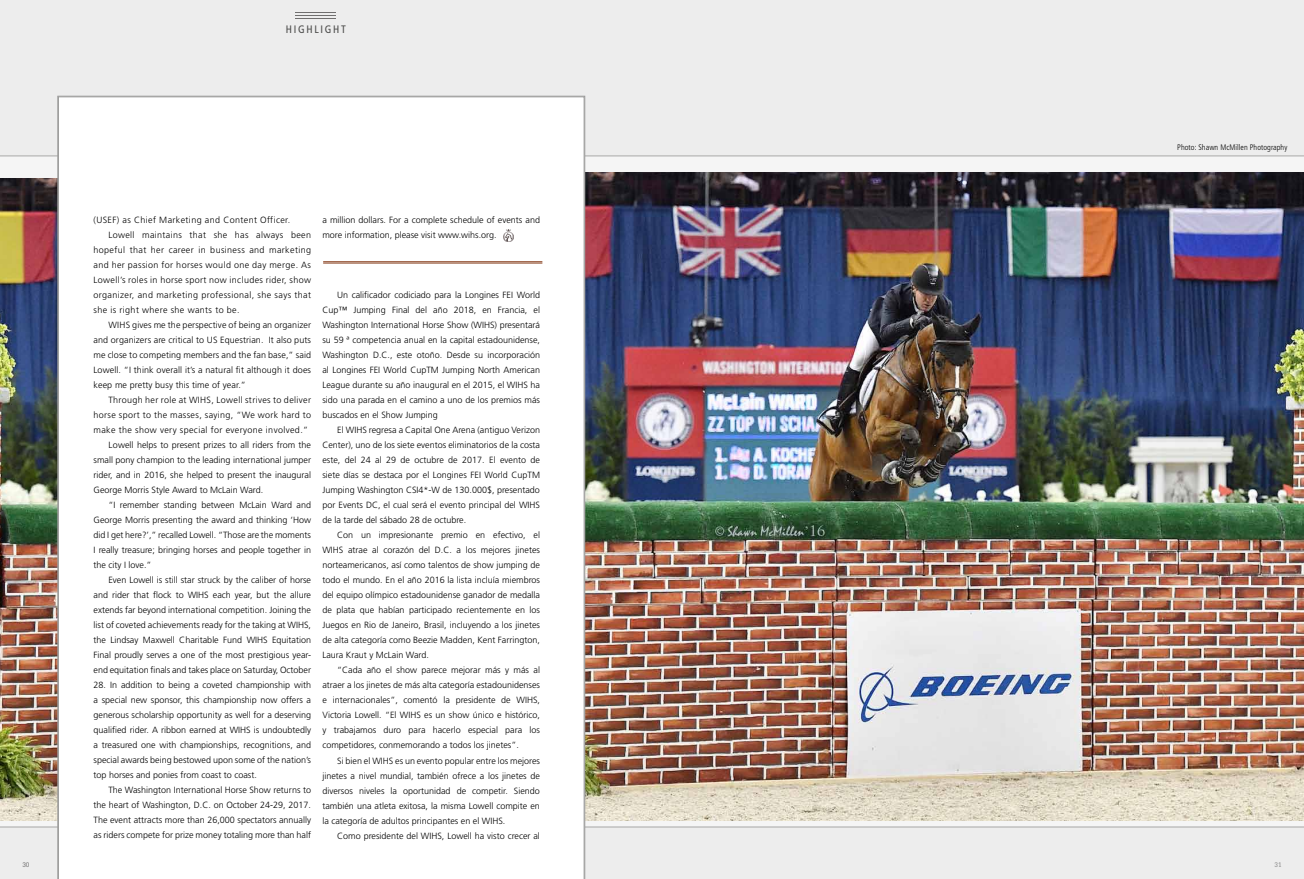
<style>
.page{position:relative;width:1304px;height:879px;background:#ededed}
.page>*{position:absolute;margin:0;border:0;box-sizing:border-box;transform-origin:0 0}
.t1{font:condensed 10.8px "Frutiger";letter-spacing:.16em;color:#4a4a49}
.t2{font:300 9px/15px "Frutiger";color:#000;text-align:justify}
.t3{font:300 9px "Frutiger";letter-spacing:.04em;color:#000}
.t4{font:300 condensed 8px "Frutiger";letter-spacing:.01em;color:#000}
.t5{font:6.5px "Glypha";color:#706f6f}
.t6{font:6.5px "Glypha";color:#878787}
</style>
<div class="page">
<hr style="left:296px;top:15px;width:40px;height:1px;background:#706f6f">
<hr style="left:296px;top:18px;width:40px;height:1px;background:#706f6f">
<hr style="left:296px;top:12px;width:40px;height:1px;background:#706f6f">
<img style="left:0;top:179px;width:874px;height:642px">
<img style="left:585px;top:173px;width:719px;height:647px">
<div style="left:58px;top:97px;width:526px;height:782px;background:#fff"></div>
<hr style="left:323px;top:261px;width:219px;height:1px;background:#88401e">
<hr style="left:323px;top:263px;width:219px;height:1px;background:#88401e">
<svg style="left:503px;top:229px;width:10px;height:13px"></svg>
<p class="t1" style="left:286px;top:23px;width:62px">highlight</p>
<p class="t3" style="left:94px;top:215px;width:198px">(USEF) as Chief Marketing and Content Officer.</p>
<p class="t3" style="left:108px;top:230px;width:204px">Lowell maintains that she has always been</p>
<p class="t3" style="left:94px;top:245px;width:219px">hopeful that her career in business and marketing</p>
<p class="t3" style="left:94px;top:260px;width:219px">and her passion for horses would one day merge. As</p>
<p class="t3" style="left:94px;top:275px;width:219px">Lowell’s roles in horse sport now includes rider, show</p>
<p class="t3" style="left:94px;top:290px;width:219px">organizer, and marketing professional, she says that</p>
<p class="t3" style="left:94px;top:305px;width:148px">she is right where she wants to be.</p>
<p class="t2" style="left:108px;top:317px;width:204px">WIHS gives me the perspective of being an organizer</p>
<p class="t2" style="left:94px;top:332px;width:219px">and organizers are critical to US Equestrian. It also puts</p>
<p class="t2" style="left:94px;top:347px;width:219px">me close to competing members and the fan base,” said</p>
<p class="t2" style="left:94px;top:362px;width:219px">Lowell. “I think overall it’s a natural fit although it does</p>
<p class="t2" style="left:94px;top:377px;width:154px">keep me pretty busy this time of year.”</p>
<p class="t3" style="left:108px;top:395px;width:204px">Through her role at WIHS, Lowell strives to deliver</p>
<p class="t3" style="left:94px;top:410px;width:219px">horse sport to the masses, saying, “We work hard to</p>
<p class="t3" style="left:94px;top:425px;width:216px">make the show very special for everyone involved.”</p>
<p class="t2" style="left:108px;top:437px;width:204px">Lowell helps to present prizes to all riders from the</p>
<p class="t2" style="left:94px;top:452px;width:219px">small pony champion to the leading international jumper</p>
<p class="t2" style="left:94px;top:467px;width:219px">rider, and in 2016, she helped to present the inaugural</p>
<p class="t2" style="left:94px;top:482px;width:171px">George Morris Style Award to McLain Ward.</p>
<p class="t2" style="left:108px;top:497px;width:204px">“I remember standing between McLain Ward and</p>
<p class="t2" style="left:94px;top:512px;width:219px">George Morris presenting the award and thinking ‘How</p>
<p class="t2" style="left:94px;top:527px;width:219px">did I get here?’,” recalled Lowell. “Those are the moments</p>
<p class="t2" style="left:94px;top:542px;width:219px">I really treasure; bringing horses and people together in</p>
<p class="t2" style="left:94px;top:557px;width:59px">the city I love.”</p>
<p class="t2" style="left:108px;top:573px;width:204px">Even Lowell is still star struck by the caliber of horse</p>
<p class="t2" style="left:94px;top:588px;width:219px">and rider that flock to WIHS each year, but the allure</p>
<p class="t2" style="left:94px;top:603px;width:219px">extends far beyond international competition. Joining the</p>
<p class="t2" style="left:94px;top:618px;width:219px">list of coveted achievements ready for the taking at WIHS,</p>
<p class="t2" style="left:94px;top:633px;width:219px">the Lindsay Maxwell Charitable Fund WIHS Equitation</p>
<p class="t2" style="left:94px;top:648px;width:219px">Final proudly serves a one of the most prestigious year-</p>
<p class="t2" style="left:94px;top:663px;width:219px">end equitation finals and takes place on Saturday, October</p>
<p class="t2" style="left:94px;top:678px;width:219px">28. In addition to being a coveted championship with a special new sponsor, this championship now offers a generous scholarship opportunity as well for a deserving qualified rider. A ribbon earned at WIHS is undoubtedly a treasured one with championships, recognitions, and special awards being bestowed upon some of the nation’s top horses and ponies from coast to coast.</p>
<p class="t2" style="left:94px;top:783px;width:219px;text-indent:15px">The Washington International Horse Show returns to the heart of Washington, D.C. on October 24-29, 2017.<br>The event attracts more than 26,000 spectators annually as riders compete for prize money totaling more than half</p>
<p class="t2" style="left:322px;top:213px;width:219px">a million dollars. For a complete schedule of events and more information, please visit www.wihs.org.</p>
<p class="t2" style="left:322px;top:288px;width:219px;text-indent:15px">Un calificador codiciado para la Longines FEI World Cup™ Jumping Final del año 2018, en Francia, el Washington International Horse Show (WIHS) presentará su 59 ª competencia anual en la capital estadounidense, Washington D.C., este otoño. Desde su incorporación al Longines FEI World CupTM Jumping North American League durante su año inaugural en el 2015, el WIHS ha sido una parada en el camino a uno de los premios más buscados en el Show Jumping</p>
<p class="t2" style="left:322px;top:423px;width:219px;text-indent:15px">El WIHS regresa a Capital One Arena (antiguo Verizon Center), uno de los siete eventos eliminatorios de la costa este, del 24 al 29 de octubre de 2017. El evento de siete días se destaca por el Longines FEI World CupTM Jumping Washington CSI4*-W de 130.000$, presentado por Events DC, el cual será el evento principal del WIHS de la tarde del sábado 28 de octubre.</p>
<p class="t2" style="left:322px;top:528px;width:219px;text-indent:15px">Con un impresionante premio en efectivo, el WIHS atrae al corazón del D.C. a los mejores jinetes norteamericanos, así como talentos de show jumping de todo el mundo. En el año 2016 la lista incluía miembros del equipo olímpico estadounidense ganador de medalla de plata que habían participado recientemente en los Juegos en Rio de Janeiro, Brasil, incluyendo a los jinetes de alta categoría como Beezie Madden, Kent Farrington, Laura Kraut y McLain Ward.</p>
<p class="t2" style="left:322px;top:663px;width:219px;text-indent:15px">“Cada año el show parece mejorar más y más al atraer a los jinetes de más alta categoría estadounidenses e internacionales”, comentó la presidente de WIHS, Victoria Lowell. “El WIHS es un show único e histórico, y trabajamos duro para hacerlo especial para los competidores, conmemorando a todos los jinetes”.</p>
<p class="t2" style="left:322px;top:753px;width:219px;text-indent:15px">Si bien el WIHS es un evento popular entre los mejores jinetes a nivel mundial, también ofrece a los jinetes de diversos niveles la oportunidad de competir. Siendo también una atleta exitosa, la misma Lowell compite en la categoría de adultos principantes en el WIHS.</p>
<p class="t2" style="left:337px;top:828px;width:204px">Como presidente del WIHS, Lowell ha visto crecer al</p>
<p class="t4" style="left:1177px;top:143px;width:112px">Photo: Shawn McMillen Photography</p>
<p class="t5" style="left:22px;top:861px;width:9px">30</p>
<p class="t6" style="left:1275px;top:861px;width:9px">31</p>
</div>
